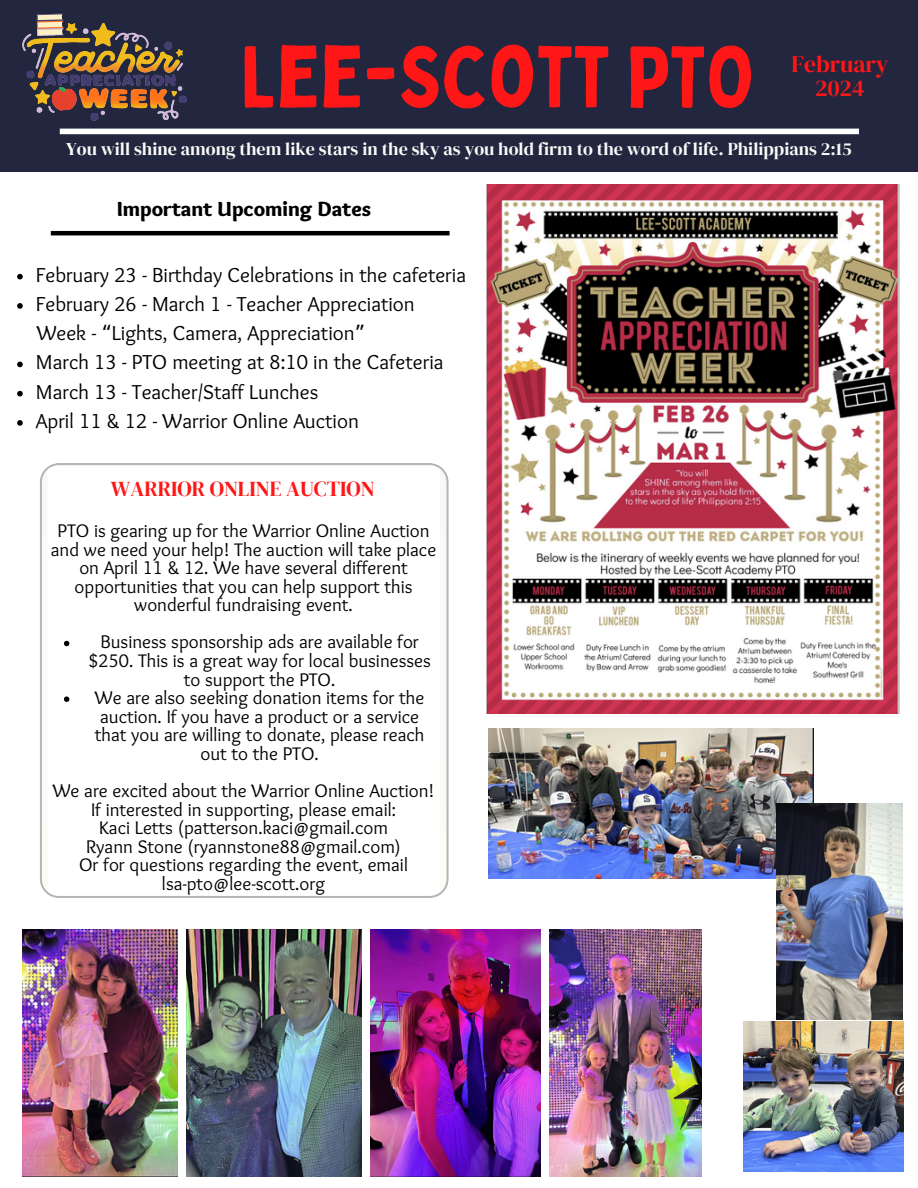
<style>
.page{position:relative;width:918px;height:1188px;background:#fff}
.page>*{position:absolute;margin:0;border:0;box-sizing:border-box;transform-origin:0 0}
.t1{font:85.65px "Bobby Jones";color:#ff1616}
.t2{font:23.4px/23.7px "DM Serif Display";color:#ff1616;text-align:center}
.t3{font:900 21.3px "Sukar";color:#000}
.t4{font:21.3px "DM Serif Display";color:#ff1616}
.t5{font:21px "Sukar";color:#000}
.t6{font:18.9px/18.6px "Sukar";color:#000;text-align:center}
.t7{font:18px "DM Serif Display";color:#fafaf8}
.s1{font-family:"Noto Sans Gurmukhi"}
</style>
<div class="page">
<div style="left:0;top:0;width:918px;height:172px;background:#22263e"></div>
<div style="left:60px;top:129px;width:799px;height:5px;background:#fff"></div>
<hr style="left:51px;top:231px;width:399px;height:4px;background:#000">
<svg style="left:40px;top:463px;width:409px;height:435px"></svg>
<img style="left:744px;top:1021px;width:159px;height:151px">
<img style="left:488px;top:729px;width:325px;height:150px">
<img style="left:777px;top:804px;width:126px;height:216px">
<img style="left:23px;top:13px;width:164px;height:107px">
<img style="left:487px;top:184px;width:412px;height:530px">
<img style="left:23px;top:929px;width:155px;height:248px">
<img style="left:549px;top:929px;width:152px;height:248px">
<img style="left:370px;top:929px;width:170px;height:248px">
<img style="left:186px;top:929px;width:176px;height:248px">
<svg style="left:17px;top:274px;width:6px;height:5px"></svg>
<svg style="left:17px;top:303px;width:6px;height:6px"></svg>
<svg style="left:17px;top:362px;width:6px;height:5px"></svg>
<svg style="left:17px;top:391px;width:6px;height:5px"></svg>
<svg style="left:17px;top:420px;width:6px;height:6px"></svg>
<svg style="left:64px;top:641px;width:5px;height:5px"></svg>
<svg style="left:64px;top:696px;width:5px;height:6px"></svg>
<p class="t1" style="left:241px;top:23px;width:515px">LEE-SCOTT PTO</p>
<h5 class="t2" style="left:792px;top:52px;width:98px">February<br>2024</h5>
<p class="t7" style="left:66px;top:137px;width:787px">You will shine among them like stars in the sky as you hold firm to the word of life. Philippians 2:15</p>
<p class="t3" style="left:117px;top:196px;width:255px">Important Upcoming Dates</p>
<p class="t5" style="left:36px;top:263px;width:432px">February 23 - Birthday Celebrations in the cafeteria</p>
<h5 class="t5" style="left:36px;top:292px;width:380px">February 26 - March 1 - Teacher Appreciation</h5>
<h2 class="t5" style="left:37px;top:321px;width:330px">Week - <span class="s1">“</span>Lights, Camera, Appreciation<span class="s1">”</span></h2>
<p class="t5" style="left:36px;top:350px;width:409px">March 13 - PTO meeting at 8:10 in the Cafeteria</p>
<h5 class="t5" style="left:36px;top:380px;width:284px">March 13 - Teacher/Staff Lunches</h5>
<p class="t5" style="left:36px;top:409px;width:325px">April 11 &amp; 12 - Warrior Online Auction</p>
<p class="t4" style="left:111px;top:474px;width:265px">WARRIOR ONLINE AUCTION</p>
<p class="t6" style="left:51px;top:523px;width:387px">PTO is gearing up for the Warrior Online Auction and we need your help! The auction will take place on April 11 &amp; 12. We have several different opportunities that you can help support this wonderful fundraising event.</p>
<p class="t6" style="left:89px;top:634px;width:344px">Business sponsorship ads are available for $250. This is a great way for local businesses to support the PTO.</p>
<p class="t6" style="left:95px;top:690px;width:331px">We are also seeking donation items for the auction. If you have a product or a service that you are willing to donate, please reach out to the PTO.</p>
<p class="t6" style="left:53px;top:783px;width:383px">We are excited about the Warrior Online Auction!<br>If interested in supporting, please email:<br>Kaci Letts (patterson.kaci@gmail.com<br>Ryann Stone (ryannstone88@gmail.com)<br>Or for questions regarding the event, email lsa-pto@lee-scott.org</p>
</div>
